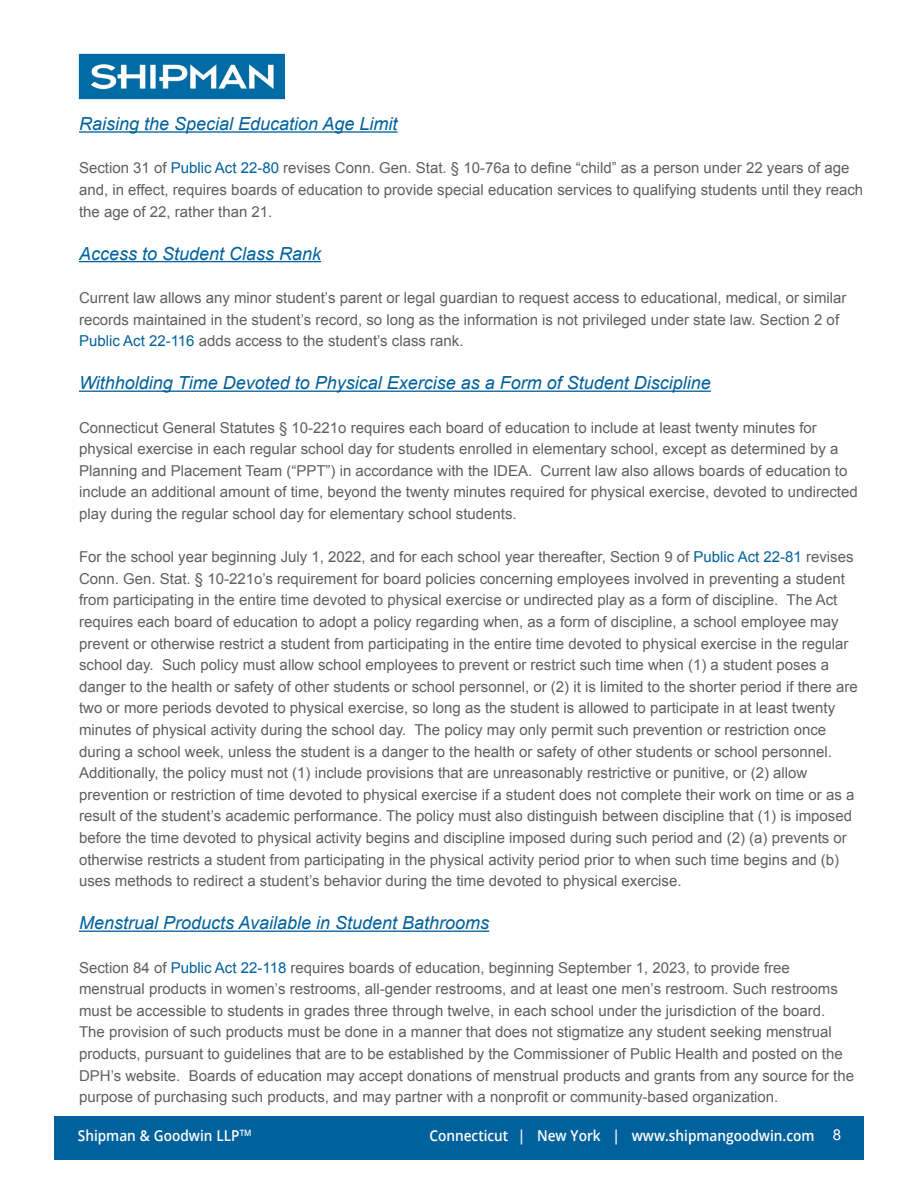
<style>
.page{position:relative;width:918px;height:1188px;background:#fff}
.page>*{position:absolute;margin:0;border:0;box-sizing:border-box;transform-origin:0 0}
.t1{font:italic 18px "Arial";color:#00619c}
.t2{font:15px/21.6px "Arial";color:#5f5f62}
.t3{font:600 15px "Open Sans";color:#fff;scale:.91 1}
.t4{font:15px "Arial";color:#fff}
.t5{font:600 8.7px "Open Sans";color:#fff;scale:.91 1}
.s1{color:#00619c}
</style>
<div class="page">
<hr style="left:79px;top:131px;width:319px;height:2px;background:#00619c">
<hr style="left:79px;top:261px;width:242px;height:1px;background:#00619c">
<hr style="left:79px;top:391px;width:632px;height:1px;background:#00619c">
<hr style="left:79px;top:931px;width:410px;height:1px;background:#00619c">
<img style="left:81px;top:56px;width:202px;height:41px">
<div style="left:79px;top:54px;width:206px;height:45px;border:1px solid #006ba4"></div>
<div style="left:54px;top:1116px;width:810px;height:44px;background:#00619c"></div>
<p class="t1" style="left:79px;top:112px;width:320px">Raising the Special Education Age Limit</p>
<p class="t2" style="left:79px;top:157px;width:786px">Section 31 of <span class="s1">Public Act 22-80</span> revises Conn. Gen. Stat. § 10-76a to define “child” as a person under 22 years of age and, in effect, requires boards of education to provide special education services to qualifying students until they reach the age of 22, rather than 21.</p>
<p class="t1" style="left:79px;top:242px;width:244px">Access to Student Class Rank</p>
<p class="t2" style="left:79px;top:287px;width:769px">Current law allows any minor student’s parent or legal guardian to request access to educational, medical, or similar records maintained in the student’s record, so long as the information is not privileged under state law. Section 2 of<br><span class="s1">Public Act 22-116</span> adds access to the student’s class rank.</p>
<p class="t1" style="left:79px;top:371px;width:633px">Withholding Time Devoted to Physical Exercise as a Form of Student Discipline</p>
<p class="t2" style="left:79px;top:417px;width:780px">Connecticut General Statutes § 10-221o requires each board of education to include at least twenty minutes for physical exercise in each regular school day for students enrolled in elementary school, except as determined by a Planning and Placement Team (“PPT”) in accordance with the IDEA. Current law also allows boards of education to include an additional amount of time, beyond the twenty minutes required for physical exercise, devoted to undirected play during the regular school day for elementary school students.</p>
<p class="t2" style="left:79px;top:546px;width:780px">For the school year beginning July 1, 2022, and for each school year thereafter, Section 9 of <span class="s1">Public Act 22-81</span> revises Conn. Gen. Stat. § 10-221o’s requirement for board policies concerning employees involved in preventing a student from participating in the entire time devoted to physical exercise or undirected play as a form of discipline. The Act requires each board of education to adopt a policy regarding when, as a form of discipline, a school employee may prevent or otherwise restrict a student from participating in the entire time devoted to physical exercise in the regular school day. Such policy must allow school employees to prevent or restrict such time when (1) a student poses a danger to the health or safety of other students or school personnel, or (2) it is limited to the shorter period if there are two or more periods devoted to physical exercise, so long as the student is allowed to participate in at least twenty minutes of physical activity during the school day. The policy may only permit such prevention or restriction once during a school week, unless the student is a danger to the health or safety of other students or school personnel.<br>Additionally, the policy must not (1) include provisions that are unreasonably restrictive or punitive, or (2) allow prevention or restriction of time devoted to physical exercise if a student does not complete their work on time or as a result of the student’s academic performance. The policy must also distinguish between discipline that (1) is imposed before the time devoted to physical activity begins and discipline imposed during such period and (2) (a) prevents or otherwise restricts a student from participating in the physical activity period prior to when such time begins and (b) uses methods to redirect a student’s behavior during the time devoted to physical exercise.</p>
<p class="t1" style="left:79px;top:911px;width:412px">Menstrual Products Available in Student Bathrooms</p>
<p class="t2" style="left:79px;top:957px;width:765px">Section 84 of <span class="s1">Public Act 22-118</span> requires boards of education, beginning September 1, 2023, to provide free menstrual products in women’s restrooms, all-gender restrooms, and at least one men’s restroom. Such restrooms must be accessible to students in grades three through twelve, in each school under the jurisdiction of the board.<br>The provision of such products must be done in a manner that does not stigmatize any student seeking menstrual products, pursuant to guidelines that are to be established by the Commissioner of Public Health and posted on the</p>
<p class="t2" style="left:79px;top:1065px;width:777px">DPH’s website. Boards of education may accept donations of menstrual products and grants from any source for the purpose of purchasing such products, and may partner with a nonprofit or community-based organization.</p>
<p class="t3" style="left:78px;top:1125px;width:179px">Shipman &amp; Goodwin LLP</p>
<p class="t4" style="left:833px;top:1125px;width:10px">8</p>
<p class="t5" style="left:240px;top:1127px;width:15px">TM</p>
<p class="t3" style="left:429px;top:1125px;width:425px">Connecticut | New York | www.shipmangoodwin.com</p>
</div>
